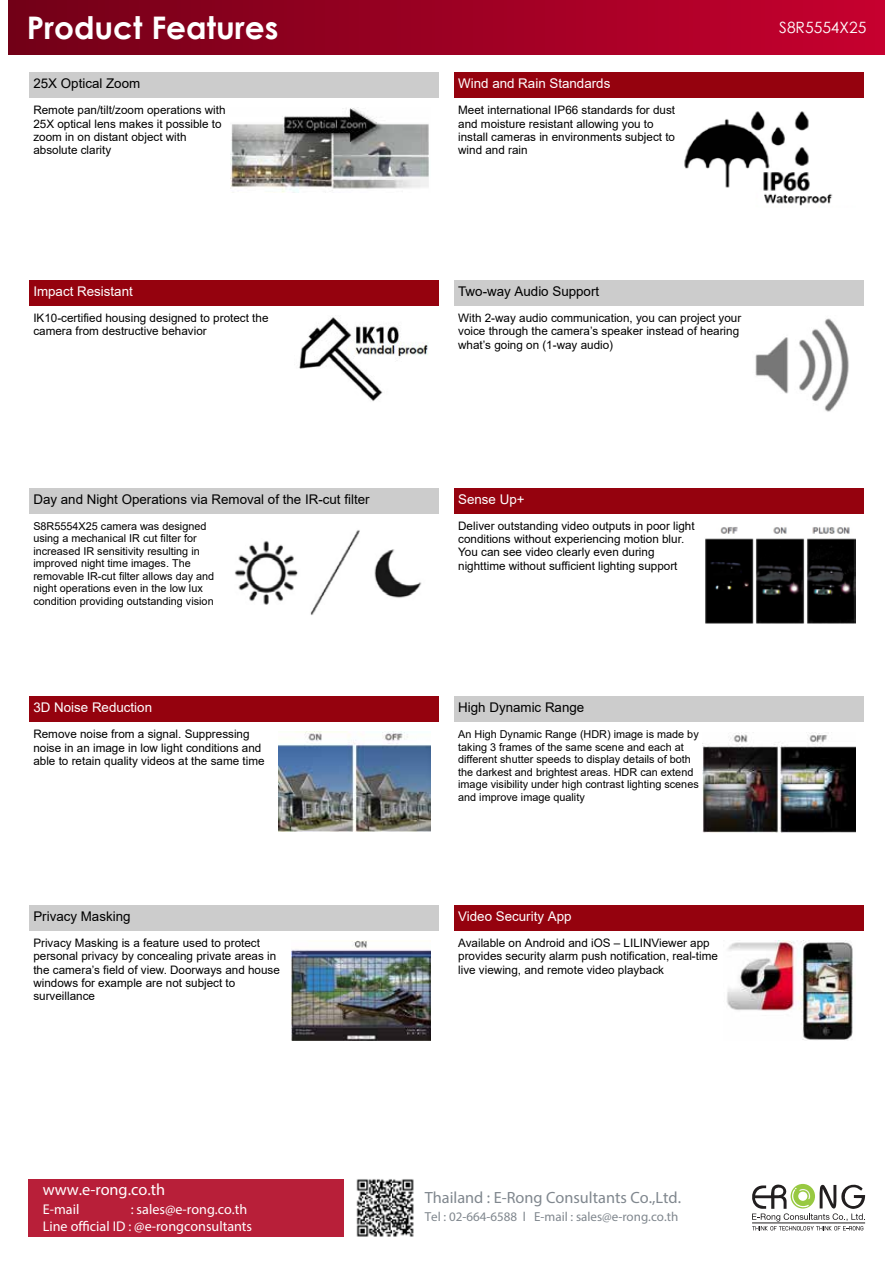
<style>
.page{position:relative;width:893px;height:1263px;background:#fff}
.page>*{position:absolute;margin:0;border:0;box-sizing:border-box;transform-origin:0 0}
.t1{font:700 31.2px "Century Gothic";color:#fff}
.t2{font:16.35px "Myriad Pro";color:#80878e}
.t3{font:16.35px "Myriad Pro";color:#fff}
.t4{font:15.6px "Century Gothic";color:#fff}
.t5{font:14.1px/17px "Myriad Pro";color:#fff}
.t6{font:13.35px "Arial";color:#000}
.t7{font:13.35px "Arial";color:#fff}
.t8{font:13.05px "Myriad Pro";color:#80878e}
.t9{font:11.7px/13.4px "Arial";color:#000}
.t10{font:10.8px/12.5px "Arial";color:#000}
</style>
<div class="page">
<div style="left:8px;top:0;width:876px;height:54px;background:linear-gradient(to right,#720017,#c6002f)"></div>
<div style="left:23px;top:73px;width:422px;height:25px;background:#ccc"></div>
<div style="left:439px;top:73px;width:6px;height:25px;background:#fff"></div>
<div style="left:23px;top:73px;width:6px;height:25px;background:#fff"></div>
<div style="left:447px;top:73px;width:423px;height:25px;background:#95020e"></div>
<div style="left:863px;top:73px;width:7px;height:25px;background:#fff"></div>
<div style="left:447px;top:73px;width:7px;height:25px;background:#fff"></div>
<div style="left:23px;top:280px;width:422px;height:25px;background:#95020e"></div>
<div style="left:439px;top:280px;width:6px;height:25px;background:#fff"></div>
<div style="left:23px;top:280px;width:6px;height:25px;background:#fff"></div>
<div style="left:447px;top:280px;width:423px;height:25px;background:#ccc"></div>
<div style="left:863px;top:280px;width:7px;height:25px;background:#fff"></div>
<div style="left:447px;top:280px;width:7px;height:25px;background:#fff"></div>
<div style="left:23px;top:488px;width:422px;height:25px;background:#ccc"></div>
<div style="left:439px;top:488px;width:6px;height:25px;background:#fff"></div>
<div style="left:23px;top:488px;width:6px;height:25px;background:#fff"></div>
<div style="left:447px;top:488px;width:423px;height:25px;background:#95020e"></div>
<div style="left:863px;top:488px;width:7px;height:25px;background:#fff"></div>
<div style="left:447px;top:488px;width:7px;height:25px;background:#fff"></div>
<div style="left:23px;top:696px;width:422px;height:26px;background:#95020e"></div>
<div style="left:439px;top:696px;width:6px;height:26px;background:#fff"></div>
<div style="left:23px;top:696px;width:6px;height:26px;background:#fff"></div>
<div style="left:447px;top:696px;width:423px;height:26px;background:#ccc"></div>
<div style="left:863px;top:696px;width:7px;height:26px;background:#fff"></div>
<div style="left:447px;top:696px;width:7px;height:26px;background:#fff"></div>
<div style="left:23px;top:905px;width:422px;height:25px;background:#ccc"></div>
<div style="left:439px;top:905px;width:6px;height:25px;background:#fff"></div>
<div style="left:23px;top:905px;width:6px;height:25px;background:#fff"></div>
<div style="left:447px;top:905px;width:423px;height:25px;background:#95020e"></div>
<div style="left:863px;top:905px;width:7px;height:25px;background:#fff"></div>
<div style="left:447px;top:905px;width:7px;height:25px;background:#fff"></div>
<img style="left:230px;top:108px;width:199px;height:85px">
<img style="left:684px;top:111px;width:149px;height:95px">
<img style="left:299px;top:315px;width:129px;height:86px">
<img style="left:755px;top:318px;width:94px;height:94px">
<img style="left:234px;top:530px;width:188px;height:85px">
<img style="left:705px;top:527px;width:150px;height:96px">
<img style="left:279px;top:732px;width:151px;height:100px">
<img style="left:702px;top:732px;width:153px;height:100px">
<img style="left:291px;top:940px;width:139px;height:100px">
<img style="left:726px;top:940px;width:127px;height:100px">
<div style="left:28px;top:1179px;width:315px;height:58px;background:#b81f39"></div>
<svg style="left:752px;top:1183px;width:113px;height:47px"></svg>
<hr style="left:752px;top:1223px;width:113px;height:1px;background:#211e1f">
<img style="left:356px;top:1179px;width:58px;height:58px">
<h1 class="t1" style="left:27px;top:4px;width:253px">Product Features</h1>
<h3 class="t4" style="left:779px;top:16px;width:89px">S8R5554X25</h3>
<p class="t6" style="left:33px;top:75px;width:108px">25X Optical Zoom</p>
<p class="t7" style="left:458px;top:75px;width:154px">Wind and Rain Standards</p>
<p class="t9" style="left:33px;top:103px;width:194px">Remote pan/tilt/zoom operations with<br>25X optical lens makes it possible to zoom in on distant object with absolute clarity</p>
<p class="t9" style="left:458px;top:103px;width:218px">Meet international IP66 standards for dust and moisture resistant allowing you to install cameras in environments subject to wind and rain</p>
<p class="t7" style="left:33px;top:282px;width:101px">Impact Resistant</p>
<p class="t6" style="left:458px;top:282px;width:142px">Two-way Audio Support</p>
<p class="t9" style="left:33px;top:311px;width:236px">IK10-certified housing designed to protect the camera from destructive behavior</p>
<p class="t9" style="left:458px;top:311px;width:284px">With 2-way audio communication, you can project your voice through the camera’s speaker instead of hearing what’s going on (1-way audio)</p>
<p class="t6" style="left:33px;top:490px;width:337px">Day and Night Operations via Removal of the IR-cut filter</p>
<p class="t7" style="left:458px;top:490px;width:68px">Sense Up+</p>
<p class="t10" style="left:33px;top:520px;width:182px">S8R5554X25 camera was designed using a mechanical IR cut filter for increased IR sensitivity resulting in improved night time images. The removable IR-cut filter allows day and night operations even in the low lux condition providing outstanding vision</p>
<p class="t9" style="left:458px;top:519px;width:238px">Deliver outstanding video outputs in poor light conditions without experiencing motion blur.<br>You can see video clearly even during nighttime without sufficient lighting support</p>
<p class="t7" style="left:33px;top:698px;width:120px">3D Noise Reduction</p>
<p class="t6" style="left:458px;top:698px;width:128px">High Dynamic Range</p>
<p class="t9" style="left:33px;top:727px;width:233px">Remove noise from a signal. Suppressing noise in an image in low light conditions and able to retain quality videos at the same time</p>
<p class="t10" style="left:458px;top:728px;width:242px">An High Dynamic Range (HDR) image is made by taking 3 frames of the same scene and each at different shutter speeds to display details of both the darkest and brightest areas. HDR can extend image visibility under high contrast lighting scenes and improve image quality</p>
<p class="t6" style="left:33px;top:907px;width:99px">Privacy Masking</p>
<p class="t7" style="left:458px;top:907px;width:115px">Video Security App</p>
<p class="t9" style="left:33px;top:936px;width:248px">Privacy Masking is a feature used to protect personal privacy by concealing private areas in the camera’s field of view. Doorways and house windows for example are not subject to surveillance</p>
<p class="t9" style="left:458px;top:936px;width:261px">Available on Android and iOS – LILINViewer app provides security alarm push notification, real-time live viewing, and remote video playback</p>
<h2 class="t3" style="left:43px;top:1180px;width:124px">www.e-rong.co.th</h2>
<p class="t5" style="left:43px;top:1200px;width:38px">E-mail</p>
<p class="t5" style="left:43px;top:1200px;width:211px;text-indent:88px">: sales@e-rong.co.th<br>Line official ID : @e-rongconsultants</p>
<h2 class="t2" style="left:424px;top:1187px;width:258px">Thailand : E-Rong Consultants Co.,Ltd.</h2>
<p class="t8" style="left:424px;top:1209px;width:255px">Tel : 02-664-6588 l E-mail : sales@e-rong.co.th</p>
</div>
